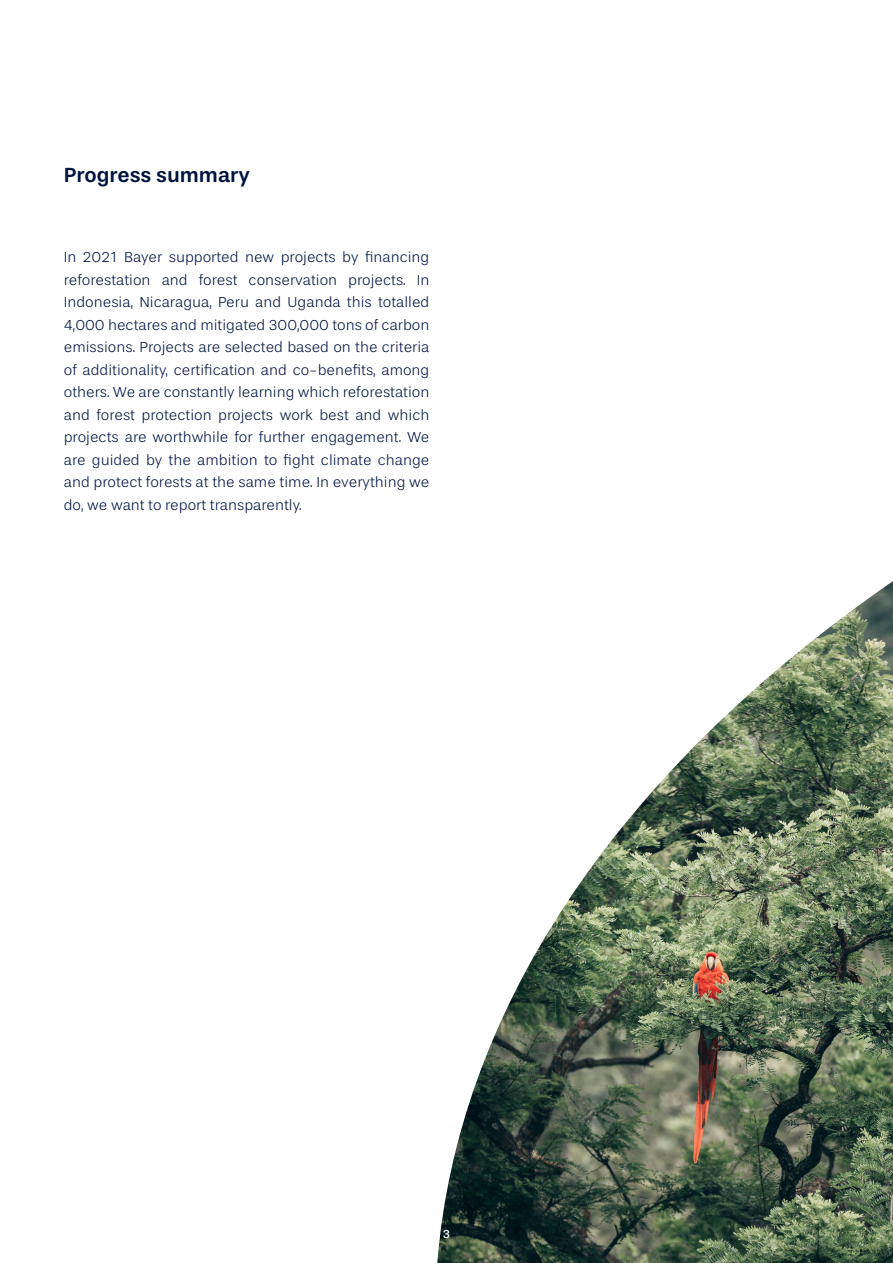
<style>
.page{position:relative;width:893px;height:1263px;background:#fff}
.page>*{position:absolute;margin:0;border:0;box-sizing:border-box;transform-origin:0 0}
.t1{font:500 21px "Stevie Sans";color:#001440}
.t2{font:300 15px/22.5px "Stevie Sans";color:#001440;text-align:justify}
.t3{font:12px "Stevie Sans";color:#fefefe}
</style>
<div class="page">
<img style="left:437px;top:581px;width:456px;height:682px">
<h1 class="t1" style="left:64px;top:163px;width:188px">Progress summary</h1>
<p class="t2" style="left:64px;top:246px;width:367px">In 2021 Bayer supported new projects by financing reforestation and forest conservation projects. In Indonesia, Nicaragua, Peru and Uganda this totalled 4,000 hectares and mitigated 300,000 tons of carbon emissions. Projects are selected based on the criteria of additionality, certification and co-benefits, among others. We are constantly learning which reforestation and forest protection projects work best and which projects are worthwhile for further engagement. We are guided by the ambition to fight climate change and protect forests at the same time. In everything we do, we want to report transparently.</p>
<p class="t3" style="left:443px;top:1227px;width:9px">3</p>
</div>
